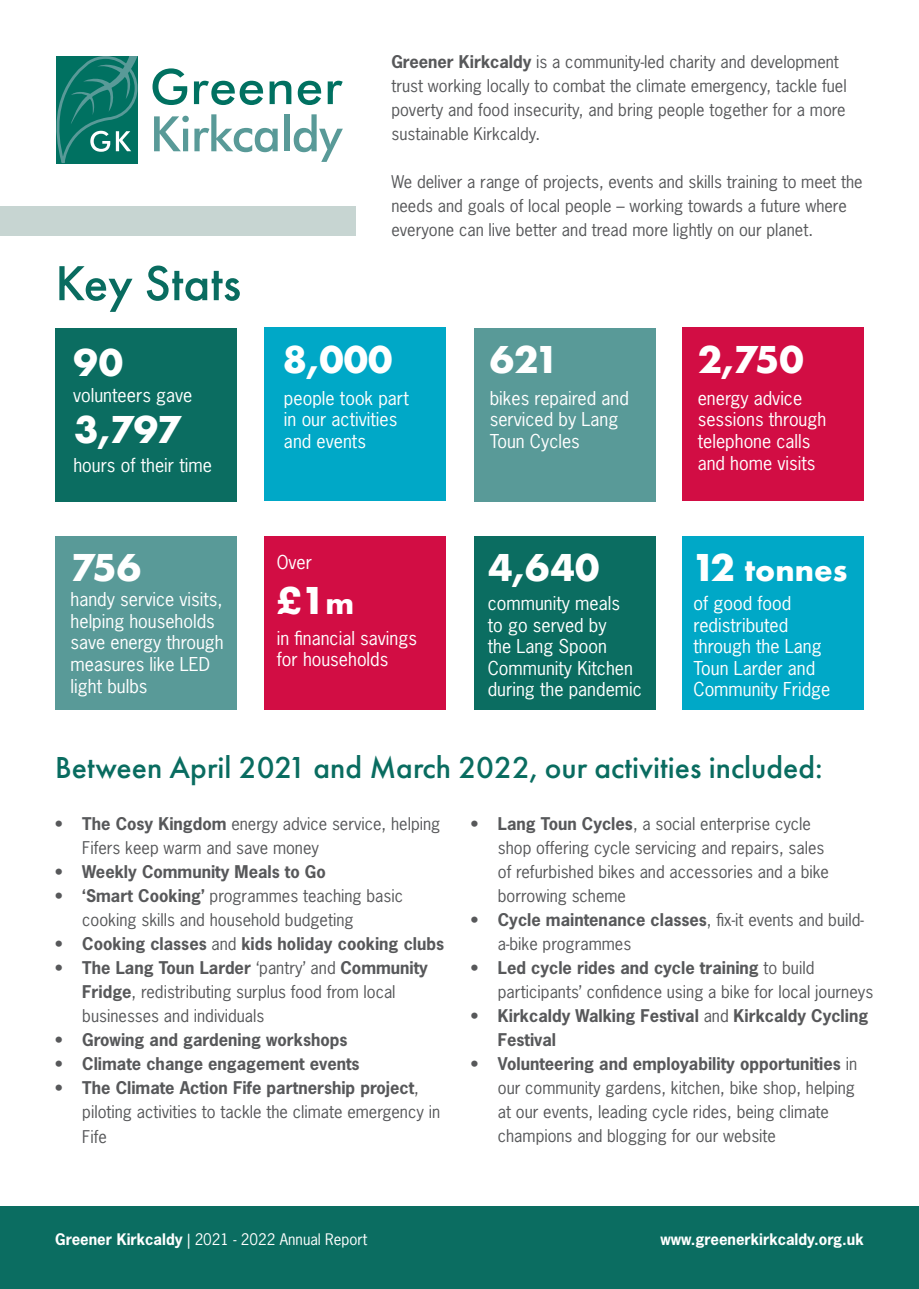
<style>
.page{position:relative;width:919px;height:1289px;background:#fff}
.page>*{position:absolute;margin:0;border:0;box-sizing:border-box;transform-origin:0 0}
.t1{font:500 51px "Futura PT";color:#096c60}
.t2{font:700 40.5px "Futura PT";color:#fff}
.t3{font:700 33px "Futura PT";color:#fff}
.t4{font:500 31.5px "Futura PT";color:#096c60}
.t5{font:18px/21.6px "News Gothic Std";color:#fff}
.t6{font:16.5px/24px "News Gothic Std";color:#57585a}
.t7{font:700 16.5px/24px "News Gothic Std";color:#57585a}
.t8{font:15px "News Gothic Std";color:#fff}
.t9{font:700 15px "News Gothic Std";color:#fff}
.s1{font-weight:700}
.s2{font-size:40.5px}
.s3{font-size:33px}
.s4{font-weight:400}
</style>
<div class="page">
<div style="left:0;top:1205px;width:918px;height:83px;background:#0b6d61"></div>
<div style="left:55px;top:328px;width:181px;height:173px;background:#0b6d61"></div>
<div style="left:265px;top:327px;width:180px;height:174px;background:#00a8c7"></div>
<div style="left:474px;top:328px;width:181px;height:173px;background:#599a98"></div>
<div style="left:55px;top:536px;width:181px;height:174px;background:#599a98"></div>
<div style="left:265px;top:536px;width:180px;height:173px;background:#d20d44"></div>
<div style="left:474px;top:536px;width:181px;height:174px;background:#0b6d61"></div>
<div style="left:682px;top:327px;width:181px;height:174px;background:#d20d44"></div>
<div style="left:682px;top:536px;width:181px;height:173px;background:#00a8c7"></div>
<svg style="left:152px;top:68px;width:35px;height:37px"></svg>
<svg style="left:194px;top:81px;width:69px;height:24px"></svg>
<svg style="left:269px;top:81px;width:22px;height:23px"></svg>
<svg style="left:298px;top:81px;width:23px;height:24px"></svg>
<svg style="left:327px;top:81px;width:15px;height:23px"></svg>
<svg style="left:154px;top:114px;width:124px;height:38px"></svg>
<div style="left:284px;top:114px;width:5px;height:37px;background:#599a98"></div>
<svg style="left:294px;top:114px;width:49px;height:48px"></svg>
<svg style="left:56px;top:56px;width:82px;height:108px"></svg>
<div style="left:0;top:206px;width:356px;height:29px;background:#c7d5d2"></div>
<p class="t1" style="left:55px;top:252px;width:187px">Key Stats</p>
<p class="t2" style="left:73px;top:336px;width:51px">90</p>
<p class="t2" style="left:74px;top:403px;width:108px">3,797</p>
<p class="t5" style="left:73px;top:454px;width:140px">hours of their time</p>
<p class="t5" style="left:73px;top:384px;width:121px">volunteers gave</p>
<p class="t2" style="left:71px;top:541px;width:72px">756</p>
<p class="t5" style="left:71px;top:588px;width:155px">handy service visits, helping households save energy through measures like LED light bulbs</p>
<p class="t6" style="left:391px;top:50px;width:456px"><span class="s1">Greener Kirkcaldy</span> is a community-led charity and development trust working locally to combat the climate emergency, tackle fuel poverty and food insecurity, and bring people together for a more sustainable Kirkcaldy.</p>
<p class="t6" style="left:391px;top:170px;width:472px">We deliver a range of projects, events and skills training to meet the needs and goals of local people – working towards a future where everyone can live better and tread more lightly on our planet.</p>
<p class="t2" style="left:283px;top:333px;width:111px">8,000</p>
<p class="t5" style="left:284px;top:387px;width:126px">people took part in our activities and events</p>
<p class="t2" style="left:489px;top:333px;width:71px">621</p>
<p class="t5" style="left:489px;top:387px;width:141px">bikes repaired and serviced by Lang<br>Toun Cycles</p>
<p class="t2" style="left:697px;top:333px;width:107px">2,750</p>
<p class="t5" style="left:697px;top:387px;width:130px">energy advice sessions through telephone calls and home visits</p>
<p class="t2" style="left:488px;top:541px;width:113px">4,640</p>
<p class="t3" style="left:691px;top:548px;width:157px"><span class="s2">12</span> tonnes</p>
<p class="t5" style="left:277px;top:551px;width:37px">Over</p>
<p class="t2" style="left:277px;top:574px;width:79px">£1<span class="s3">m</span></p>
<p class="t5" style="left:487px;top:592px;width:156px">community meals<br>to go served by<br>the Lang Spoon<br>Community Kitchen during the pandemic</p>
<p class="t5" style="left:693px;top:592px;width:138px">of good food redistributed through the Lang<br>Toun Larder and<br>Community Fridge</p>
<p class="t5" style="left:277px;top:627px;width:142px">in financial savings for households</p>
<p class="t4" style="left:55px;top:749px;width:768px">Between April 2021 and March 2022, our activities included:</p>
<p class="t6" style="left:82px;top:812px;width:359px;text-indent:-27px"><span class="s1">• The Cosy Kingdom</span> energy advice service, helping<br>Fifers keep warm and save money</p>
<p class="t7" style="left:55px;top:859px;width:272px">• Weekly Community Meals to Go</p>
<p class="t6" style="left:82px;top:884px;width:322px;text-indent:-27px"><span class="s1">• ‘Smart Cooking’</span> programmes teaching basic cooking skills and household budgeting</p>
<p class="t7" style="left:55px;top:931px;width:390px">• Cooking classes <span class="s4">and</span> kids holiday cooking clubs</p>
<p class="t6" style="left:82px;top:956px;width:347px;text-indent:-27px"><span class="s1">• The Lang Toun Larder</span> ‘pantry’ and <span class="s1">Community<br>Fridge</span>, redistributing surplus food from local businesses and individuals</p>
<p class="t7" style="left:55px;top:1027px;width:293px">• Growing and gardening workshops</p>
<p class="t7" style="left:55px;top:1051px;width:306px">• Climate change engagement events</p>
<p class="t6" style="left:82px;top:1076px;width:359px;text-indent:-27px"><span class="s1">• The Climate Action Fife partnership project</span>, piloting activities to tackle the climate emergency in<br>Fife</p>
<p class="t6" style="left:498px;top:811px;width:333px;text-indent:-27px"><span class="s1">• Lang Toun Cycles</span>, a social enterprise cycle shop offering cycle servicing and repairs, sales of refurbished bikes and accessories and a bike borrowing scheme</p>
<p class="t6" style="left:498px;top:907px;width:367px;text-indent:-27px"><span class="s1">• Cycle maintenance classes</span>, fix-it events and build&shy;a-bike programmes</p>
<p class="t6" style="left:498px;top:955px;width:377px;text-indent:-27px"><span class="s1">• Led cycle rides and cycle training</span> to build participants’ confidence using a bike for local journeys</p>
<p class="t7" style="left:498px;top:1003px;width:372px;text-indent:-27px">• Kirkcaldy Walking Festival <span class="s4">and</span> Kirkcaldy Cycling<br>Festival</p>
<p class="t6" style="left:498px;top:1051px;width:361px;text-indent:-27px"><span class="s1">• Volunteering and employability opportunities</span> in our community gardens, kitchen, bike shop, helping at our events, leading cycle rides, being climate champions and blogging for our website</p>
<p class="t8" style="left:55px;top:1229px;width:314px"><span class="s1">Greener Kirkcaldy</span> | 2021 - 2022 Annual Report</p>
<p class="t9" style="left:660px;top:1229px;width:205px">www.greenerkirkcaldy.org.uk</p>
</div>
